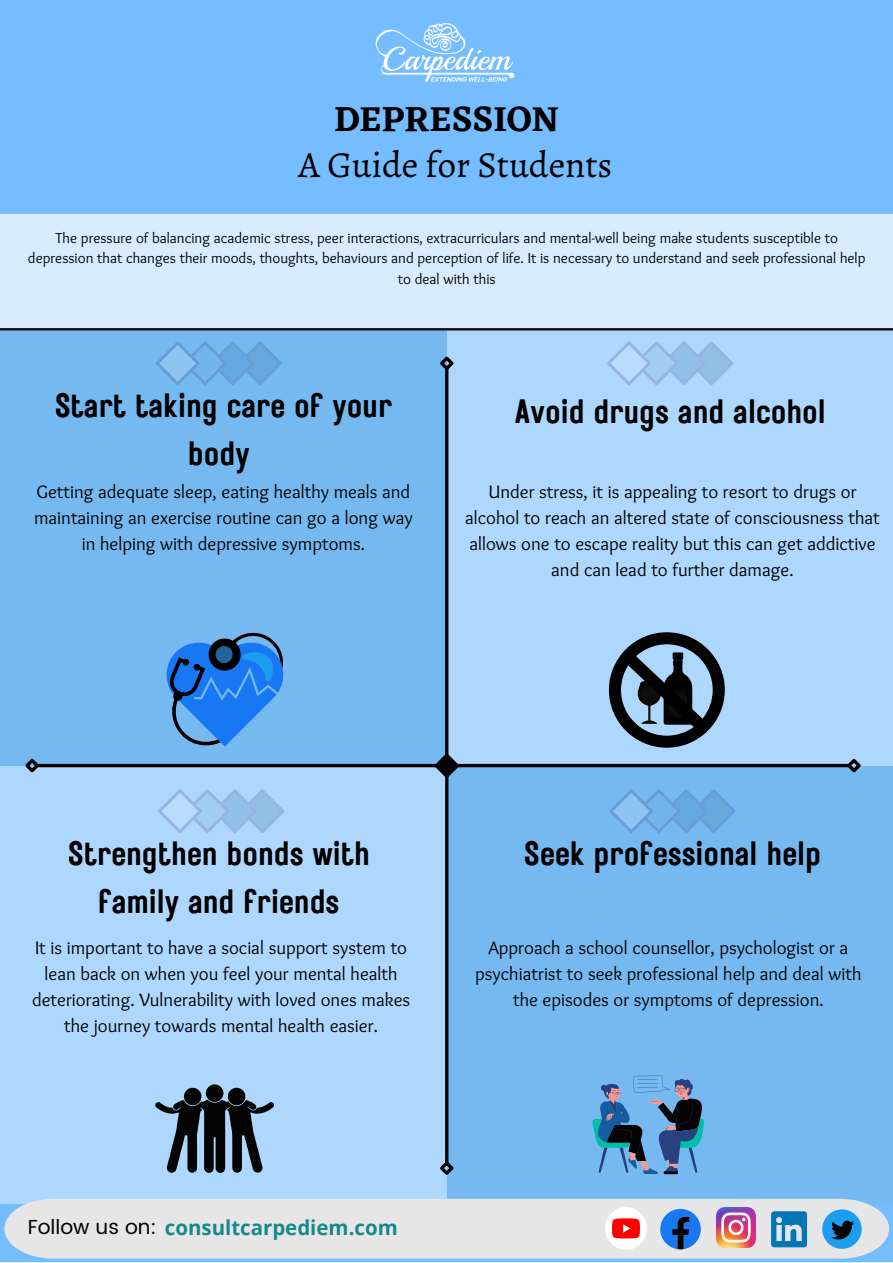
<style>
.page{position:relative;width:893px;height:1263px;background:#d8ecff}
.page>*{position:absolute;margin:0;border:0;box-sizing:border-box;transform-origin:0 0}
.t1{font:36.75px "Alegreya";color:#000}
.t2{font:600 36px "Eczar";color:#000}
.t3{font:33.75px/47.2px "Rustic Printed";color:#000;text-align:center}
.t4{font:700 20.48px "Open Sans";color:#16898b}
.t5{font:18.75px/25.9px "Sukar Regular";color:#000;text-align:center}
.t6{font:15px/20.9px "Sukar Regular";color:#000;text-align:center}
.s1{font-family:"Poppins";font-weight:400;font-size:20.25px;color:#000}
</style>
<div class="page">
<div style="left:0;top:0;width:892px;height:213px;background:#75bdff"></div>
<div style="left:0;top:1203px;width:892px;height:59px;background:linear-gradient(to right,#75bdff,#75bdff)"></div>
<div style="left:0;top:328px;width:447px;height:438px;background:#76b9f0"></div>
<div style="left:0;top:766px;width:447px;height:437px;background:#aed7fd"></div>
<div style="left:447px;top:765px;width:446px;height:438px;background:#76b9f0"></div>
<div style="left:447px;top:328px;width:446px;height:438px;background:#aed7fd"></div>
<hr style="left:445px;top:367px;width:3px;height:797px;background:#030403">
<svg style="left:440px;top:1158px;width:14px;height:17px"></svg>
<svg style="left:440px;top:356px;width:14px;height:17px"></svg>
<hr style="left:36px;top:764px;width:813px;height:3px;background:#030403">
<svg style="left:25px;top:758px;width:17px;height:15px"></svg>
<svg style="left:844px;top:758px;width:17px;height:15px"></svg>
<svg style="left:434px;top:753px;width:25px;height:25px"></svg>
<img style="left:375px;top:23px;width:140px;height:59px">
<hr style="left:0;top:328px;width:893px;height:2px;background:#030403">
<svg style="left:607px;top:341px;width:126px;height:44px"></svg>
<svg style="left:156px;top:341px;width:126px;height:44px"></svg>
<svg style="left:609px;top:789px;width:127px;height:44px"></svg>
<svg style="left:158px;top:789px;width:126px;height:44px"></svg>
<div style="left:5px;top:1199px;width:884px;height:59px;background:#e6e6e6"></div>
<img style="left:716px;top:1208px;width:40px;height:39px">
<svg style="left:771px;top:1211px;width:36px;height:36px"></svg>
<svg style="left:660px;top:1209px;width:41px;height:40px;background:#427bc5"></svg>
<svg style="left:822px;top:1209px;width:39px;height:40px;background:#4393c6"></svg>
<img style="left:605px;top:1208px;width:42px;height:41px">
<svg style="left:166px;top:632px;width:118px;height:114px"></svg>
<svg style="left:609px;top:632px;width:116px;height:116px"></svg>
<svg style="left:592px;top:1076px;width:112px;height:98px"></svg>
<svg style="left:155px;top:1084px;width:119px;height:89px"></svg>
<h2 class="t2" style="left:334px;top:97px;width:227px">DEPRESSION</h2>
<h1 class="t1" style="left:298px;top:140px;width:315px">A Guide for Students</h1>
<p class="t6" style="left:28px;top:228px;width:839px">The pressure of balancing academic stress, peer interactions, extracurriculars and mental-well being make students susceptible to depression that changes their moods, thoughts, behaviours and perception of life. It is necessary to understand and seek professional help to deal with this</p>
<h3 class="t3" style="left:55px;top:381px;width:339px">Start taking care of your body</h3>
<p class="t5" style="left:34px;top:480px;width:380px">Getting adequate sleep, eating healthy meals and maintaining an exercise routine can go a long way in helping with depressive symptoms.</p>
<h3 class="t3" style="left:514px;top:387px;width:313px">Avoid drugs and alcohol</h3>
<p class="t5" style="left:465px;top:480px;width:416px">Under stress, it is appealing to resort to drugs or alcohol to reach an altered state of consciousness that allows one to escape reality but this can get addictive and can lead to further damage.</p>
<h3 class="t3" style="left:68px;top:829px;width:304px">Strengthen bonds with family and friends</h3>
<h3 class="t3" style="left:524px;top:829px;width:299px">Seek professional help</h3>
<p class="t5" style="left:32px;top:936px;width:379px">It is important to have a social support system to lean back on when you feel your mental health deteriorating. Vulnerability with loved ones makes the journey towards mental health easier.</p>
<p class="t5" style="left:475px;top:936px;width:388px">Approach a school counsellor, psychologist or a psychiatrist to seek professional help and deal with the episodes or symptoms of depression.</p>
<p class="t4" style="left:28px;top:1213px;width:371px"><span class="s1">Follow us on:</span> consultcarpediem.com</p>
</div>
